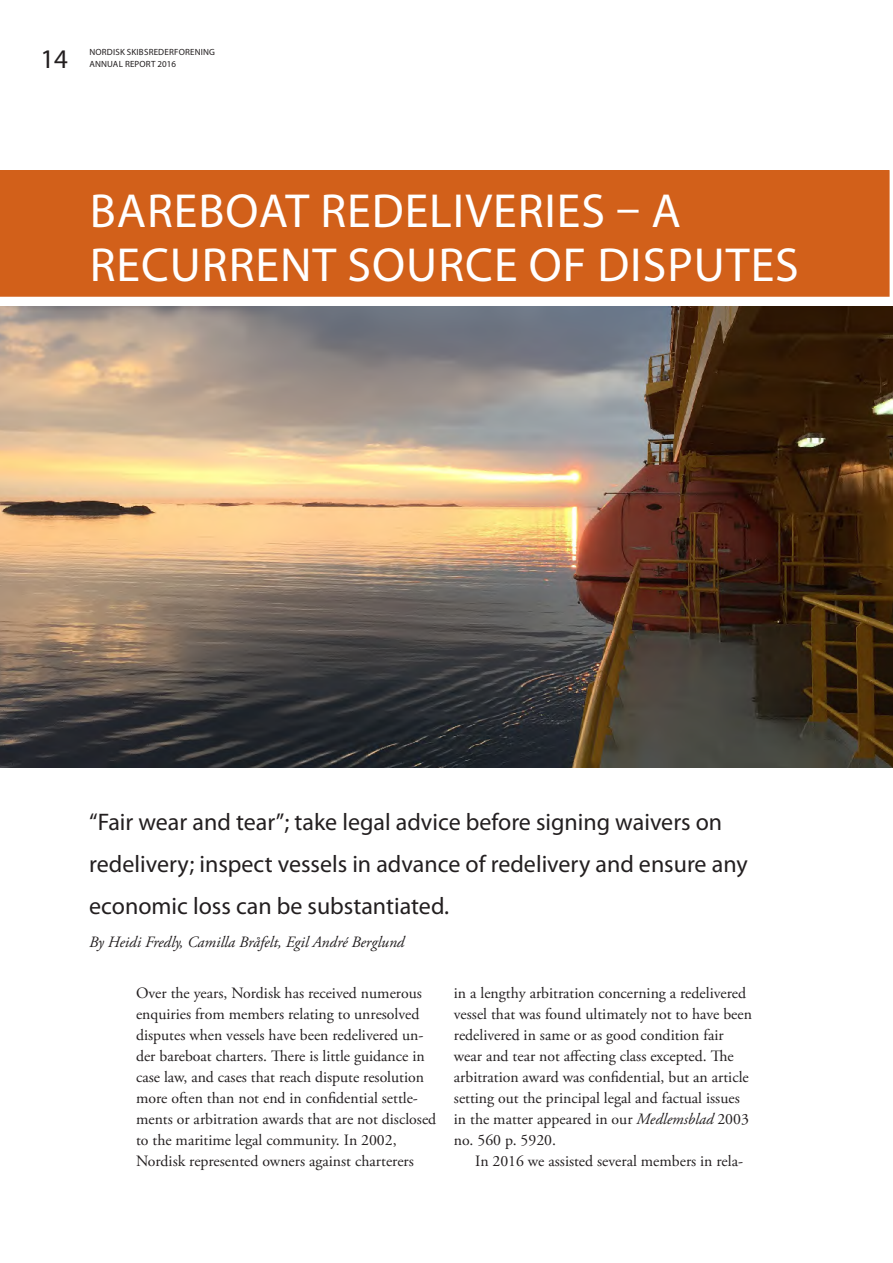
<style>
.page{position:relative;width:893px;height:1263px;background:#fff}
.page>*{position:absolute;margin:0;border:0;box-sizing:border-box;transform-origin:0 0}
._01-Tittel{font:48px "Myriad Pro";letter-spacing:.02em;color:#fff}
._00-Paginering{font:27px "Myriad Pro";color:#231f20}
._01-Ingress{font:24px/42px "Myriad Pro";color:#231f20}
._01-Brødtekst{font:15.75px/21px "Adobe Garamond Pro";color:#231f20}
._01-Byline{font:italic 15.75px "Adobe Garamond Pro";color:#231f20}
._01-Brødtekst_innryk{font:15.75px "Adobe Garamond Pro";color:#231f20}
._00-Dokumentinfo{font:9px "Myriad Pro";letter-spacing:.02em;color:#231f20}
.s1{font-style:italic}
</style>
<div class="page">
<img style="left:0;top:307px;width:893px;height:460px">
<div style="left:0;top:170px;width:890px;height:127px;background:#d2601a"></div>
<p class="_00-Paginering" style="left:40px;top:43px;width:29px">14</p>
<p class="_00-Dokumentinfo" style="left:89px;top:46px;width:127px">NORDISK SKIBSREDERFORENING</p>
<p class="_00-Dokumentinfo" style="left:89px;top:58px;width:88px">ANNUAL REPORT 2016</p>
<p class="_01-Tittel" style="left:90px;top:181px;width:592px">BAREBOAT REDELIVERIES – A</p>
<p class="_01-Tittel" style="left:90px;top:235px;width:711px">RECURRENT SOURCE OF DISPUTES</p>
<p class="_01-Ingress" style="left:89px;top:801px;width:660px">“Fair wear and tear”; take legal advice before signing waivers on redelivery; inspect vessels in advance of redelivery and ensure any economic loss can be substantiated.</p>
<p class="_01-Byline" style="left:89px;top:933px;width:317px">By Heidi Fredly, Camilla Bråfelt, Egil André Berglund</p>
<p class="_01-Brødtekst" style="left:136px;top:983px;width:302px">Over the years, Nordisk has received numerous enquiries from members relating to unresolved disputes when vessels have been redelivered un&shy;der bareboat charters. There is little guidance in case law, and cases that reach dispute resolution more often than not end in confidential settle&shy;ments or arbitration awards that are not disclosed to the maritime legal community. In 2002, Nordisk represented owners against charterers</p>
<p class="_01-Brødtekst" style="left:454px;top:983px;width:300px">in a lengthy arbitration concerning a redelivered vessel that was found ultimately not to have been redelivered in same or as good condition fair wear and tear not affecting class excepted. The arbitration award was confidential, but an article setting out the principal legal and factual issues in the matter appeared in our <span class="s1">Medlemsblad</span> 2003 no. 560 p. 5920.</p>
<p class="_01-Brødtekst_innryk" style="left:475px;top:1152px;width:269px">In 2016 we assisted several members in rela-</p>
</div>
